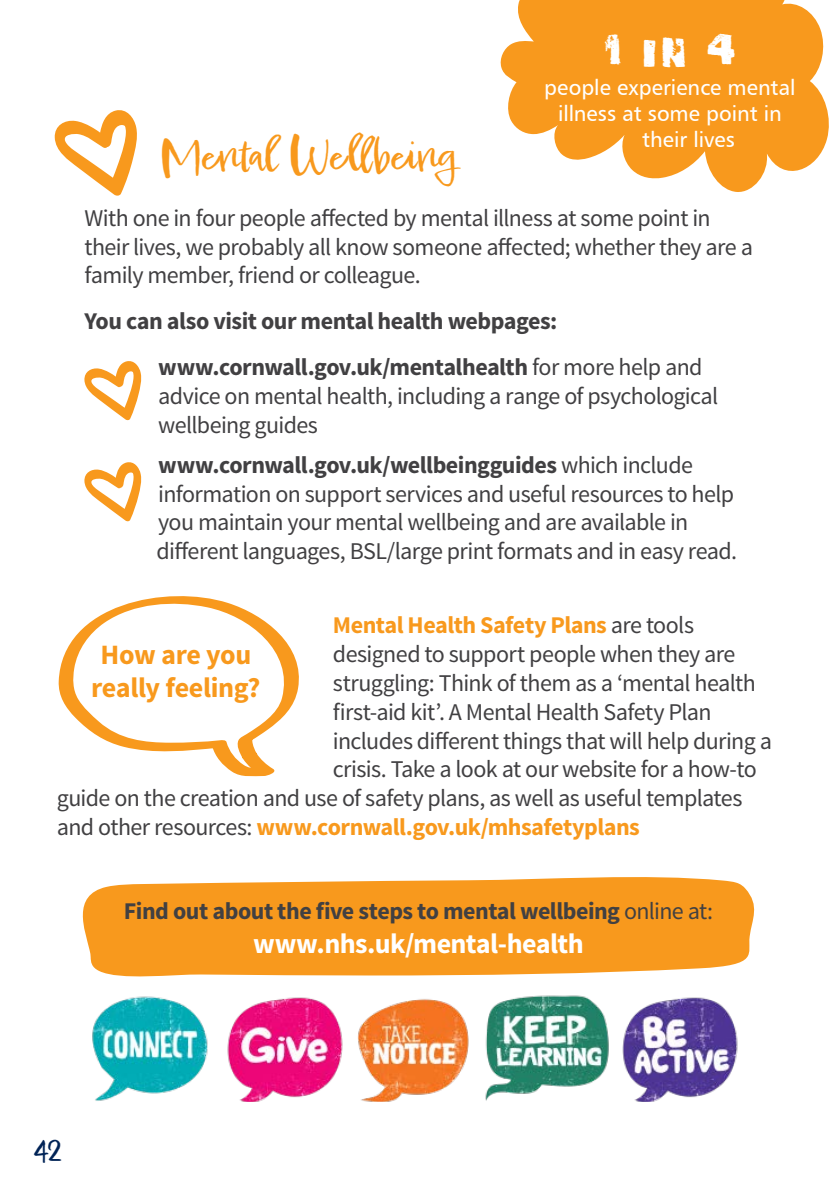
<style>
.page{position:relative;width:840px;height:1191px;background:#fff}
.page>*{position:absolute;margin:0;border:0;box-sizing:border-box;transform-origin:0 0}
.t1{font:44px "Epicursive Script";letter-spacing:-.01em;color:#f8991d}
.t2{font:39.6px "Salvation";color:#fff}
.t3{font:36px "Epicursive Script";color:#002356}
.t4{font:700 28px "Source Sans Pro";letter-spacing:-.02em;color:#fff}
.t5{font:700 28px/33.6px "Source Sans Pro";letter-spacing:-.015em;color:#f8991d;text-align:center}
.t6{font:24px/28.8px "Source Sans Pro";letter-spacing:-.025em;color:#414042}
.t7{font:700 24px/45.8px "Source Sans Pro";letter-spacing:-.02em;color:#414042}
.t8{font:700 24px "Source Sans Pro";letter-spacing:-.02em;color:#f8991d}
.t9{font:21.6px "Humanist 777 BT Roman B";color:#fff}
.s1{font-weight:400}
.s2{font-weight:700}
.s3{font-weight:400;color:#414042}
</style>
<div class="page">
<svg style="left:54px;top:110px;width:83px;height:86px"></svg>
<svg style="left:500px;top:0;width:329px;height:192px;fill:#f8991d"></svg>
<svg style="left:82px;top:877px;width:673px;height:100px;fill:#f8991d"></svg>
<img style="left:92px;top:995px;width:646px;height:106px">
<svg style="left:84px;top:361px;width:58px;height:59px"></svg>
<svg style="left:84px;top:462px;width:58px;height:59px"></svg>
<svg style="left:58px;top:596px;width:241px;height:181px"></svg>
<h2 class="t2" style="left:602px;top:20px;width:136px">1 in 4</h2>
<p class="t9" style="left:544px;top:74px;width:253px">people experience mental</p>
<p class="t9" style="left:557px;top:100px;width:225px">illness at some point in</p>
<p class="t9" style="left:642px;top:126px;width:94px">their lives</p>
<h1 class="t1" style="left:159px;top:127px;width:299px">Mental Wellbeing</h1>
<p class="t6" style="left:84px;top:204px;width:669px">With one in four people affected by mental illness at some point in their lives, we probably all know someone affected; whether they are a family member, friend or colleague.</p>
<p class="t7" style="left:158px;top:299px;width:545px;text-indent:-74px">You can also visit our mental health webpages: www.cornwall.gov.uk/mentalhealth <span class="s1">for more help and</span></p>
<p class="t6" style="left:158px;top:382px;width:561px">advice on mental health, including a range of psychological wellbeing guides</p>
<p class="t6" style="left:156px;top:451px;width:582px"><span class="s2">www.cornwall.gov.uk/wellbeingguides</span> which include information on support services and useful resources to help you maintain your mental wellbeing and are available in different languages, BSL/large print formats and in easy read.</p>
<p class="t8" style="left:333px;top:610px;width:362px">Mental Health Safety Plans <span class="s3">are tools</span></p>
<p class="t6" style="left:333px;top:640px;width:404px">designed to support people when they are</p>
<p class="t6" style="left:333px;top:669px;width:424px">struggling: Think of them as a ‘mental health</p>
<p class="t6" style="left:333px;top:698px;width:380px">first-aid kit’. A Mental Health Safety Plan</p>
<p class="t6" style="left:333px;top:726px;width:440px">includes different things that will help during a</p>
<p class="t6" style="left:333px;top:755px;width:425px">crisis. Take a look at our website for a how-to</p>
<p class="t6" style="left:57px;top:784px;width:686px">guide on the creation and use of safety plans, as well as useful templates</p>
<p class="t8" style="left:57px;top:811px;width:584px"><span class="s3">and other resources:</span> www.cornwall.gov.uk/mhsafetyplans</p>
<p class="t5" style="left:91px;top:638px;width:171px">How are you really feeling?</p>
<p class="t7" style="left:124px;top:889px;width:590px">Find out about the five steps to mental wellbeing <span class="s1">online at:</span></p>
<p class="t4" style="left:253px;top:925px;width:332px">www.nhs.uk/mental-health</p>
<h3 class="t3" style="left:34px;top:1127px;width:30px">42</h3>
</div>
